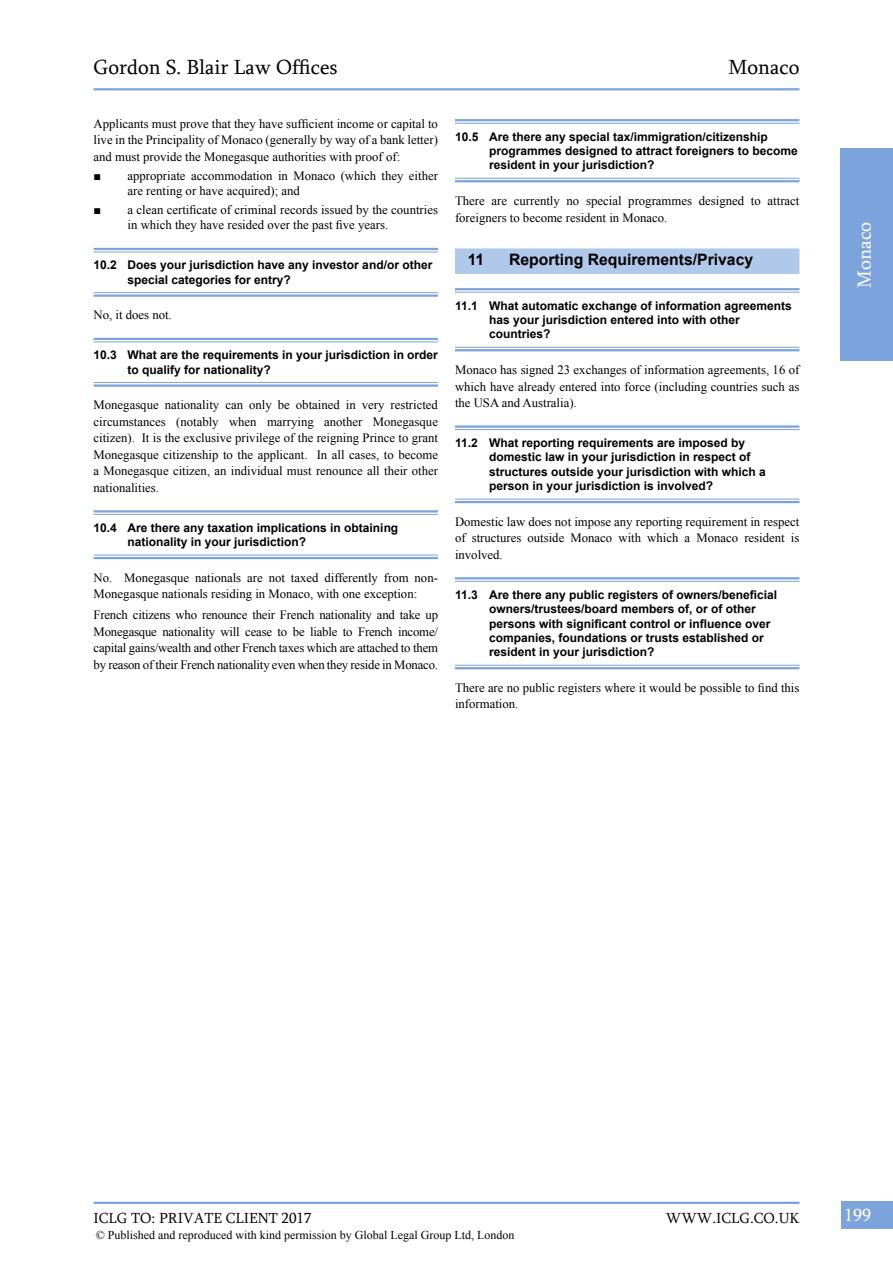
<style>
.page{position:relative;width:893px;height:1263px;background:#fff}
.page>*{position:absolute;margin:0;border:0;box-sizing:border-box;transform-origin:0 0}
.t1{font:21px "Sylfaen";color:#000}
.t2{font:19.5px "Sylfaen";color:#fff}
.t3{font:18px "Sylfaen";color:#fff}
.t4{font:700 15.75px "Arial";color:#000}
.t5{font:15px "Sylfaen";color:#000}
.t6{font:12.75px/16.5px "Times New Roman";color:#000}
.t7{font:700 12px/14.4px "Arial";color:#000}
.t8{font:12px "Times New Roman";color:#000}
</style>
<div class="page">
<div style="left:841px;top:1201px;width:52px;height:28px;background:#7ca3dc"></div>
<hr style="left:94px;top:1202px;width:705px;height:2px;background:#7ca3dc">
<div style="left:840px;top:148px;width:53px;height:213px;background:#7ca3dc"></div>
<hr style="left:455px;top:119px;width:344px;height:2px;background:#7ca3dc">
<hr style="left:455px;top:123px;width:344px;height:1px;background:#7ca3dc">
<hr style="left:455px;top:178px;width:344px;height:1px;background:#7ca3dc">
<hr style="left:455px;top:180px;width:344px;height:2px;background:#7ca3dc">
<div style="left:455px;top:248px;width:344px;height:26px;background:#b0c8ea"></div>
<hr style="left:455px;top:288px;width:344px;height:2px;background:#7ca3dc">
<hr style="left:455px;top:292px;width:344px;height:1px;background:#7ca3dc">
<hr style="left:455px;top:347px;width:344px;height:1px;background:#7ca3dc">
<hr style="left:455px;top:349px;width:344px;height:2px;background:#7ca3dc">
<hr style="left:455px;top:425px;width:344px;height:3px;background:#7ca3dc">
<hr style="left:455px;top:429px;width:344px;height:1px;background:#7ca3dc">
<hr style="left:455px;top:499px;width:344px;height:1px;background:#7ca3dc">
<hr style="left:455px;top:501px;width:344px;height:2px;background:#7ca3dc">
<hr style="left:455px;top:577px;width:344px;height:2px;background:#7ca3dc">
<hr style="left:455px;top:581px;width:344px;height:1px;background:#7ca3dc">
<hr style="left:455px;top:665px;width:344px;height:1px;background:#7ca3dc">
<hr style="left:455px;top:667px;width:344px;height:2px;background:#7ca3dc">
<hr style="left:94px;top:248px;width:344px;height:2px;background:#7ca3dc">
<hr style="left:94px;top:252px;width:344px;height:1px;background:#7ca3dc">
<hr style="left:94px;top:292px;width:344px;height:1px;background:#7ca3dc">
<hr style="left:94px;top:294px;width:344px;height:3px;background:#7ca3dc">
<hr style="left:94px;top:338px;width:344px;height:2px;background:#7ca3dc">
<hr style="left:94px;top:341px;width:344px;height:1px;background:#7ca3dc">
<hr style="left:94px;top:382px;width:344px;height:1px;background:#7ca3dc">
<hr style="left:94px;top:384px;width:344px;height:3px;background:#7ca3dc">
<hr style="left:94px;top:510px;width:344px;height:2px;background:#7ca3dc">
<hr style="left:94px;top:514px;width:344px;height:1px;background:#7ca3dc">
<hr style="left:94px;top:555px;width:344px;height:1px;background:#7ca3dc">
<hr style="left:94px;top:557px;width:344px;height:2px;background:#7ca3dc">
<hr style="left:94px;top:88px;width:705px;height:2px;background:#7ca3dc">
<h1 class="t1" style="left:94px;top:53px;width:245px">Gordon S. Blair Law Offices</h1>
<h1 class="t1" style="left:729px;top:53px;width:72px">Monaco</h1>
<p class="t6" style="left:94px;top:115px;width:346px;text-align:justify">Applicants must prove that they have sufficient income or capital to live in the Principality of Monaco (generally by way of a bank letter) and must provide the Monegasque authorities with proof of:</p>
<p class="t6" style="left:128px;top:168px;width:312px;line-height:15px;text-indent:-34px">■ appropriate accommodation in Monaco (which they either are renting or have acquired); and</p>
<p class="t6" style="left:128px;top:202px;width:312px;line-height:15px;text-indent:-34px">■ a clean certificate of criminal records issued by the countries in which they have resided over the past five years.</p>
<p class="t7" style="left:128px;top:258px;width:306px;text-indent:-34px">10.2 Does your jurisdiction have any investor and/or other special categories for entry?</p>
<p class="t6" style="left:94px;top:306px;width:80px">No, it does not.</p>
<p class="t7" style="left:128px;top:348px;width:312px;text-indent:-34px">10.3 What are the requirements in your jurisdiction in order to qualify for nationality?</p>
<p class="t6" style="left:94px;top:396px;width:346px;text-align:justify">Monegasque nationality can only be obtained in very restricted circumstances (notably when marrying another Monegasque citizen). It is the exclusive privilege of the reigning Prince to grant Monegasque citizenship to the applicant. In all cases, to become a Monegasque citizen, an individual must renounce all their other nationalities.</p>
<p class="t7" style="left:128px;top:520px;width:272px;text-indent:-34px">10.4 Are there any taxation implications in obtaining nationality in your jurisdiction?</p>
<p class="t6" style="left:94px;top:569px;width:346px">No. Monegasque nationals are not taxed differently from non-<br>Monegasque nationals residing in Monaco, with one exception:</p>
<p class="t6" style="left:94px;top:606px;width:346px;text-align:justify">French citizens who renounce their French nationality and take up Monegasque nationality will cease to be liable to French income/ capital gains/wealth and other French taxes which are attached to them by reason of their French nationality even when they reside in Monaco.</p>
<p class="t7" style="left:489px;top:129px;width:310px;text-indent:-34px">10.5 Are there any special tax/immigration/citizenship programmes designed to attract foreigners to become resident in your jurisdiction?</p>
<p class="t6" style="left:455px;top:192px;width:346px">There are currently no special programmes designed to attract foreigners to become resident in Monaco.</p>
<p class="t4" style="left:468px;top:249px;width:18px">11</p>
<p class="t4" style="left:509px;top:249px;width:246px">Reporting Requirements/Privacy</p>
<p class="t7" style="left:489px;top:298px;width:304px;text-indent:-34px">11.1 What automatic exchange of information agreements has your jurisdiction entered into with other countries?</p>
<p class="t6" style="left:455px;top:361px;width:346px;text-align:justify">Monaco has signed 23 exchanges of information agreements, 16 of which have already entered into force (including countries such as the USA and Australia).</p>
<p class="t7" style="left:489px;top:436px;width:278px;text-indent:-34px">11.2 What reporting requirements are imposed by domestic law in your jurisdiction in respect of structures outside your jurisdiction with which a person in your jurisdiction is involved?</p>
<p class="t6" style="left:455px;top:513px;width:346px;text-align:justify">Domestic law does not impose any reporting requirement in respect of structures outside Monaco with which a Monaco resident is involved.</p>
<p class="t7" style="left:489px;top:587px;width:290px;text-indent:-34px">11.3 Are there any public registers of owners/beneficial owners/trustees/board members of, or of other persons with significant control or influence over companies, foundations or trusts established or resident in your jurisdiction?</p>
<p class="t6" style="left:455px;top:679px;width:346px">There are no public registers where it would be possible to find this information.</p>
<h2 class="t2" style="left:851px;top:288px;width:67px;rotate:-90deg">Monaco</h2>
<p class="t5" style="left:94px;top:1208px;width:220px">ICLG TO: PRIVATE CLIENT 2017</p>
<p class="t5" style="left:666px;top:1208px;width:135px">WWW.ICLG.CO.UK</p>
<h3 class="t3" style="left:844px;top:1202px;width:28px">199</h3>
<p class="t8" style="left:96px;top:1227px;width:420px">© Published and reproduced with kind permission by Global Legal Group Ltd, London</p>
</div>
